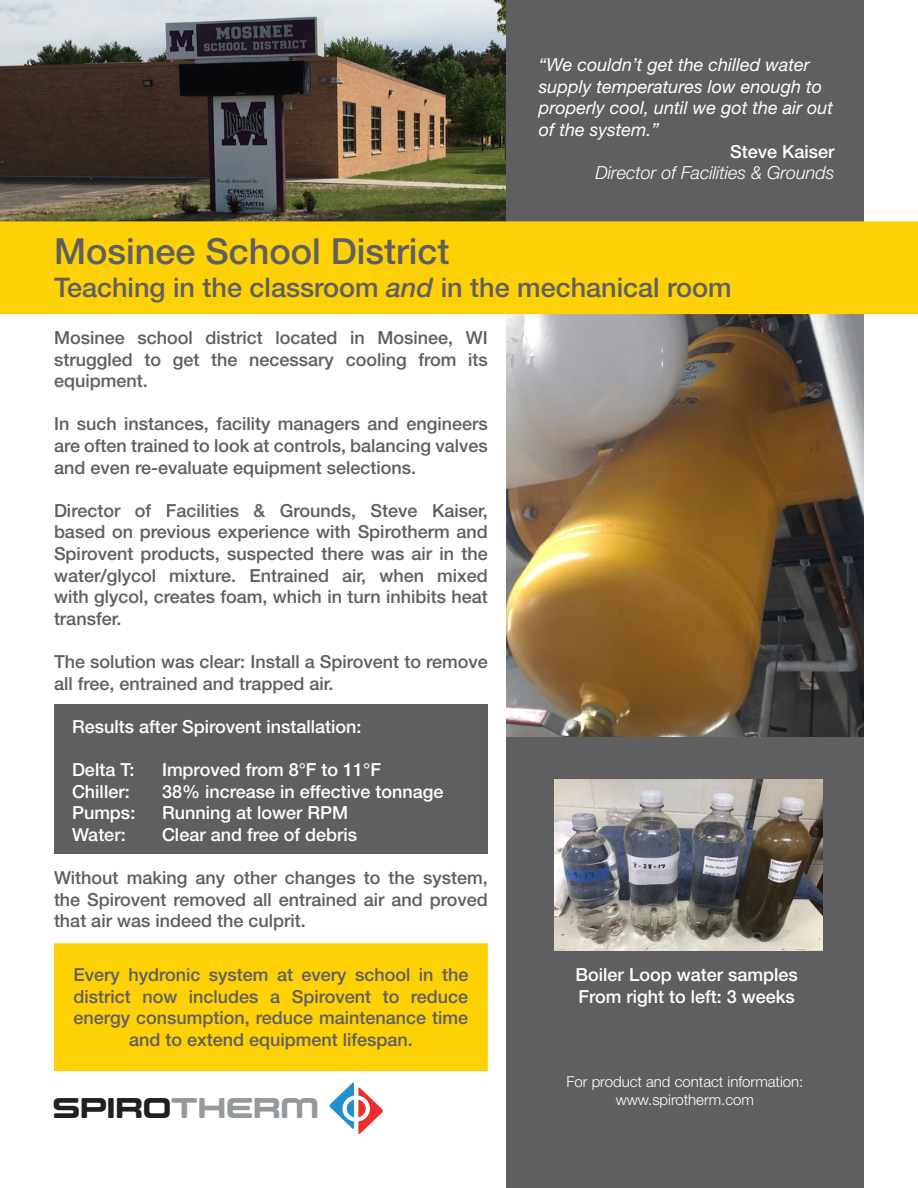
<style>
.page{position:relative;width:918px;height:1188px;background:#fff}
.page>*{position:absolute;margin:0;border:0;box-sizing:border-box;transform-origin:0 0}
.t1{font:500 36px "Helvetica Neue LT Std";color:#5f5f62}
.t2{font:28.5px "Controller Five";color:#231f20}
.t3{font:500 27px "Helvetica Neue LT Std";color:#5f5f62}
.t4{font:500 18px/21.6px "Helvetica Neue LT Std";color:#5f5f62;text-align:justify}
.t5{font:500 18px "Helvetica Neue LT Std";color:#fff}
.t6{font:italic 18px/21.6px "Helvetica Neue LT Std";color:#fff}
.t7{font:italic 300 18px "Helvetica Neue LT Std";color:#fff}
.t8{font:300 15px "Helvetica Neue LT Std";color:#fff}
.s1{font-style:italic}
.s2{color:#95999b}
</style>
<div class="page">
<svg style="left:329px;top:1082px;width:54px;height:52px"></svg>
<img style="left:0;top:0;width:506px;height:221px">
<div style="left:506px;top:0;width:358px;height:1188px;background:#5f5f62"></div>
<img style="left:506px;top:314px;width:358px;height:423px">
<div style="left:0;top:221px;width:918px;height:93px;background:#fed105"></div>
<div style="left:54px;top:705px;width:434px;height:149px;background:#5f5f62"></div>
<img style="left:554px;top:780px;width:268px;height:170px">
<div style="left:55px;top:944px;width:432px;height:126px;background:#fed105"></div>
<div style="left:54px;top:943px;width:434px;height:128px;border:2px solid #fed105"></div>
<p class="t6" style="left:539px;top:54px;width:296px">“We couldn’t get the chilled water supply temperatures low enough to properly cool, until we got the air out of the system.”</p>
<p class="t5" style="left:730px;top:140px;width:106px">Steve Kaiser</p>
<p class="t7" style="left:596px;top:162px;width:241px">Director of Facilities &amp; Grounds</p>
<p class="t1" style="left:54px;top:230px;width:397px">Mosinee School District</p>
<p class="t3" style="left:54px;top:271px;width:679px">Teaching in the classroom <span class="s1">and</span> in the mechanical room</p>
<p class="t4" style="left:54px;top:327px;width:435px">Mosinee school district located in Mosinee, WI struggled to get the necessary cooling from its equipment.</p>
<p class="t4" style="left:54px;top:413px;width:435px">In such instances, facility managers and engineers are often trained to look at controls, balancing valves and even re-evaluate equipment selections.</p>
<p class="t4" style="left:54px;top:499px;width:435px">Director of Facilities &amp; Grounds, Steve Kaiser, based on previous experience with Spirotherm and Spirovent products, suspected there was air in the water/glycol mixture. Entrained air, when mixed with glycol, creates foam, which in turn inhibits heat transfer.</p>
<p class="t4" style="left:54px;top:651px;width:435px">The solution was clear: Install a Spirovent to remove all free, entrained and trapped air.</p>
<p class="t5" style="left:72px;top:716px;width:291px">Results after Spirovent installation:</p>
<p class="t5" style="left:72px;top:759px;width:64px">Delta T:</p>
<p class="t5" style="left:162px;top:759px;width:221px">Improved from 8°F to 11°F</p>
<p class="t5" style="left:72px;top:780px;width:59px">Chiller:</p>
<p class="t5" style="left:162px;top:780px;width:283px">38% increase in effective tonnage</p>
<p class="t5" style="left:72px;top:802px;width:65px">Pumps:</p>
<p class="t5" style="left:162px;top:802px;width:188px">Running at lower RPM</p>
<p class="t5" style="left:72px;top:824px;width:55px">Water:</p>
<p class="t5" style="left:162px;top:824px;width:197px">Clear and free of debris</p>
<p class="t4" style="left:54px;top:867px;width:435px">Without making any other changes to the system, the Spirovent removed all entrained air and proved that air was indeed the culprit.</p>
<p class="t4" style="left:74px;top:964px;width:396px;text-align:center">Every hydronic system at every school in the district now includes a Spirovent to reduce energy consumption, reduce maintenance time and to extend equipment lifespan.</p>
<h2 class="t2" style="left:53px;top:1090px;width:267px">SPIRO<span class="s2">THERM</span></h2>
<p class="t5" style="left:576px;top:964px;width:224px">Boiler Loop water samples</p>
<p class="t5" style="left:578px;top:986px;width:218px">From right to left: 3 weeks</p>
<p class="t8" style="left:566px;top:1073px;width:239px">For product and contact information:</p>
<p class="t8" style="left:616px;top:1091px;width:140px">www.spirotherm.com</p>
</div>
